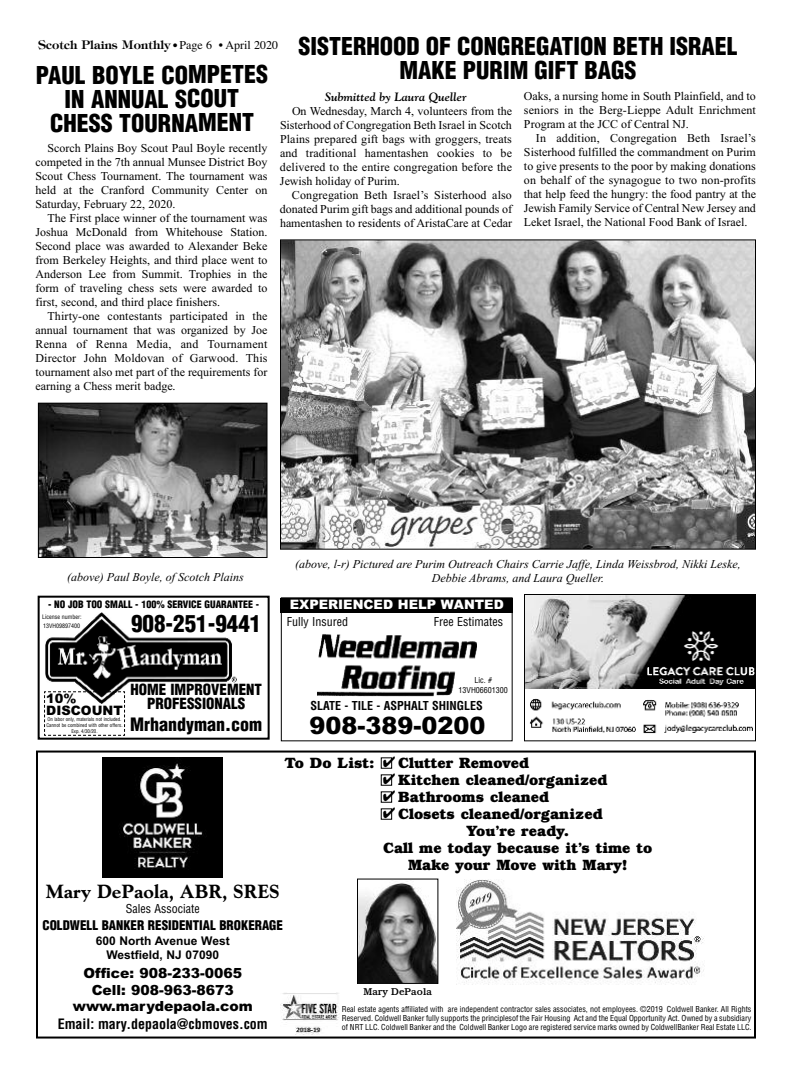
<style>
.page{position:relative;width:792px;height:1080px;background:#fff}
.page>*{position:absolute;margin:0;border:0;box-sizing:border-box;transform-origin:0 0}
.t1{font:900 condensed 24px/24px "Helvetica";color:#000;text-align:center}
.t2{font:900 24px "Arial";color:#000}
.t3{font:900 condensed 23px "Helvetica";color:#000}
.t4{font:19px "Goudy Extra Bold Cg ATT";color:#000}
.t5{font:900 condensed 18px "Helvetica";color:#000}
.t6{font:700 15px "Bookman";color:#000}
.t7{font:900 condensed 15px/14px "Helvetica";color:#000;text-align:center}
.t8{font:15px/17px "Zapf Dingbats ITC";color:#000;text-align:justify}
.t9{font:900 14px/16.5px "Arial";color:#000;text-align:center}
.t10{font:700 condensed 14px "Helvetica";color:#000}
.t11{font:900 condensed 13px "Helvetica";color:#000}
.t12{font:900 13px "Arial";color:#fff}
.t13{font:900 13px/12.5px "Arial";color:#000}
.t14{font:12px/14px "Times New Roman";color:#000;text-align:justify}
.t15{font:italic 12px/14px "Times New Roman";color:#000;text-align:center}
.t16{font:condensed 12px "Helvetica";color:#000}
.t17{font:600 12px "Tiffany";color:#000}
.t18{font:700 12px/14px "Arial";color:#000;text-align:center}
.t19{font:700 condensed 12px "Helvetica";color:#000}
.t20{font:italic 700 12px "Goudy";color:#000}
.t21{font:900 condensed 10px "Helvetica";color:#000}
.t22{font:500 10px "Bookman";color:#000}
.t23{font:condensed 8px/9px "Helvetica";color:#000;text-align:justify}
.t24{font:condensed 6px/9px "Helvetica";color:#000}
.t25{font:condensed 5px/6px "Helvetica";color:#000;text-align:center}
.s1{font-family:"Futura";font-weight:700;font-stretch:condensed;font-size:10px}
.s2{font-family:"Times";font-weight:400}
.s3{color:#fff}
</style>
<div class="page">
<div style="left:36px;top:751px;width:720px;height:288px;border:2px solid #000"></div>
<img style="left:103px;top:758px;width:120px;height:120px">
<img style="left:456px;top:879px;width:248px;height:106px">
<img style="left:280px;top:993px;width:60px;height:41px">
<img style="left:359px;top:881px;width:77px;height:101px">
<div style="left:357px;top:879px;width:81px;height:105px;border:1px solid #000"></div>
<img style="left:40px;top:405px;width:226px;height:151px">
<div style="left:38px;top:403px;width:230px;height:155px;border:1px solid #000"></div>
<img style="left:526px;top:596px;width:228px;height:92px">
<img style="left:643px;top:700px;width:110px;height:34px">
<img style="left:529px;top:698px;width:107px;height:35px">
<img style="left:647px;top:629px;width:107px;height:57px">
<div style="left:524px;top:594px;width:232px;height:147px;border:1px solid #000"></div>
<img style="left:282px;top:241px;width:472px;height:307px">
<div style="left:280px;top:239px;width:476px;height:311px;border:1px solid #000"></div>
<div style="left:38px;top:596px;width:232px;height:144px;border:2px solid #000"></div>
<img style="left:45px;top:612px;width:192px;height:79px">
<svg style="left:44px;top:691px;width:81px;height:45px"></svg>
<img style="left:317px;top:634px;width:160px;height:63px">
<div style="left:281px;top:598px;width:232px;height:14px;background:#000"></div>
<h1 class="t1" style="left:299px;top:34px;width:440px">SISTERHOOD OF CONGREGATION BETH ISRAEL<br>MAKE PURIM GIFT BAGS</h1>
<p class="t20" style="left:325px;top:90px;width:143px">Submitted by Laura Queller</p>
<p class="t14" style="left:280px;top:104px;width:234px;text-indent:12px">On Wednesday, March 4, volunteers from the Sisterhood of Congregation Beth Israel in Scotch Plains prepared gift bags with groggers, treats and traditional hamentashen cookies to be delivered to the entire congregation before the Jewish holiday of Purim.</p>
<p class="t14" style="left:280px;top:188px;width:234px;text-indent:12px">Congregation Beth Israel’s Sisterhood also donated Purim gift bags and additional pounds of hamentashen to residents of AristaCare at Cedar</p>
<p class="t17" style="left:38px;top:38px;width:241px">Scotch Plains Monthly <span class="s1">•</span> <span class="s2">Page 6 • April 2020</span></p>
<h1 class="t1" style="left:36px;top:63px;width:234px">PAUL BOYLE COMPETES<br>IN ANNUAL SCOUT<br>CHESS TOURNAMENT</h1>
<p class="t14" style="left:36px;top:141px;width:234px;text-indent:12px">Scorch Plains Boy Scout Paul Boyle recently competed in the 7th annual Munsee District Boy Scout Chess Tournament. The tournament was held at the Cranford Community Center on Saturday, February 22, 2020.</p>
<p class="t14" style="left:36px;top:211px;width:234px;text-indent:12px">The First place winner of the tournament was Joshua McDonald from Whitehouse Station.<br>Second place was awarded to Alexander Beke from Berkeley Heights, and third place went to Anderson Lee from Summit. Trophies in the form of traveling chess sets were awarded to first, second, and third place finishers.</p>
<p class="t14" style="left:36px;top:309px;width:234px;text-indent:12px">Thirty-one contestants participated in the annual tournament that was organized by Joe Renna of Renna Media, and Tournament Director John Moldovan of Garwood. This tournament also met part of the requirements for earning a Chess merit badge.</p>
<p class="t14" style="left:524px;top:89px;width:234px">Oaks, a nursing home in South Plainfield, and to seniors in the Berg-Lieppe Adult Enrichment Program at the JCC of Central NJ.</p>
<p class="t14" style="left:524px;top:131px;width:234px;text-indent:12px">In addition, Congregation Beth Israel’s Sisterhood fulfilled the commandment on Purim to give presents to the poor by making donations on behalf of the synagogue to two non-profits that help feed the hungry: the food pantry at the Jewish Family Service of Central New Jersey and Leket Israel, the National Food Bank of Israel.</p>
<p class="t15" style="left:67px;top:570px;width:178px">(above) Paul Boyle, of Scotch Plains</p>
<p class="t21" style="left:48px;top:599px;width:212px">- NO JOB TOO SMALL - 100% SERVICE GUARANTEE -</p>
<p class="t24" style="left:42px;top:612px;width:41px">License number:<br>13VH09897400</p>
<h2 class="t3" style="left:131px;top:611px;width:132px">908-251-9441</h2>
<p class="t13" style="left:46px;top:692px;width:78px">10%<br>DISCOUNT</p>
<p class="t25" style="left:46px;top:717px;width:78px">On labor only, materials not included.<br>Cannot be combined with other offers.<br>Exp. 4/30/20.</p>
<p class="t7" style="left:130px;top:683px;width:133px">HOME IMPROVEMENT<br>PROFESSIONALS</p>
<h3 class="t5" style="left:130px;top:714px;width:133px">Mrhandyman.com</h3>
<p class="t15" style="left:295px;top:557px;width:447px">(above, l-r) Pictured are Purim Outreach Chairs Carrie Jaffe, Linda Weissbrod, Nikki Leske,<br>Debbie Abrams, and Laura Queller.</p>
<p class="t12" style="left:290px;top:597px;width:215px">EXPERIENCED HELP WANTED</p>
<p class="t16" style="left:287px;top:615px;width:63px">Fully Insured</p>
<p class="t16" style="left:434px;top:615px;width:71px">Free Estimates</p>
<p class="t23" style="left:459px;top:676px;width:51px;line-height:10px;text-align:center">Lic. #<br>13VH06601300</p>
<p class="t19" style="left:311px;top:699px;width:174px">SLATE - TILE - ASPHALT SHINGLES</p>
<h1 class="t2" style="left:310px;top:712px;width:178px">908-389-0200</h1>
<p class="t8" style="left:383px;top:754px;width:14px">✔ ✔ ✔ ✔</p>
<p class="t6" style="left:284px;top:758px;width:246px">To Do List: <span class="s3">■</span> Clutter Removed</p>
<p class="t6" style="left:381px;top:775px;width:228px"><span class="s3">■</span> Kitchen cleaned/organized</p>
<p class="t6" style="left:381px;top:792px;width:170px"><span class="s3">■</span> Bathrooms cleaned</p>
<p class="t6" style="left:381px;top:809px;width:223px"><span class="s3">■</span> Closets cleaned/organized</p>
<p class="t6" style="left:466px;top:826px;width:104px">You’re ready.</p>
<p class="t6" style="left:383px;top:843px;width:271px">Call me today because it’s time to</p>
<p class="t6" style="left:408px;top:860px;width:221px">Make your Move with Mary!</p>
<h3 class="t4" style="left:46px;top:881px;width:235px">Mary DePaola, ABR, SRES</h3>
<p class="t16" style="left:126px;top:902px;width:75px">Sales Associate</p>
<p class="t11" style="left:43px;top:918px;width:242px">COLDWELL BANKER RESIDENTIAL BROKERAGE</p>
<p class="t18" style="left:96px;top:934px;width:135px">600 North Avenue West<br>Westfield, NJ 07090</p>
<p class="t9" style="left:73px;top:965px;width:181px">Office: 908-233-0065<br>Cell: 908-963-8673 www.marydepaola.com</p>
<p class="t10" style="left:58px;top:1016px;width:212px">Email: mary.depaola@cbmoves.com</p>
<p class="t22" style="left:364px;top:988px;width:70px">Mary DePaola</p>
<p class="t23" style="left:342px;top:1005px;width:411px">Real estate agents affiliated with are independent contractor sales associates, not employees. ©2019 Coldwell Banker. All Rights Reserved. Coldwell Banker fully supports the principlesof the Fair Housing Act and the Equal Opportunity Act. Owned by a subsidiary of NRT LLC. Coldwell Banker and the Coldwell Banker Logo are registered service marks owned by ColdwellBanker Real Estate LLC.</p>
</div>
